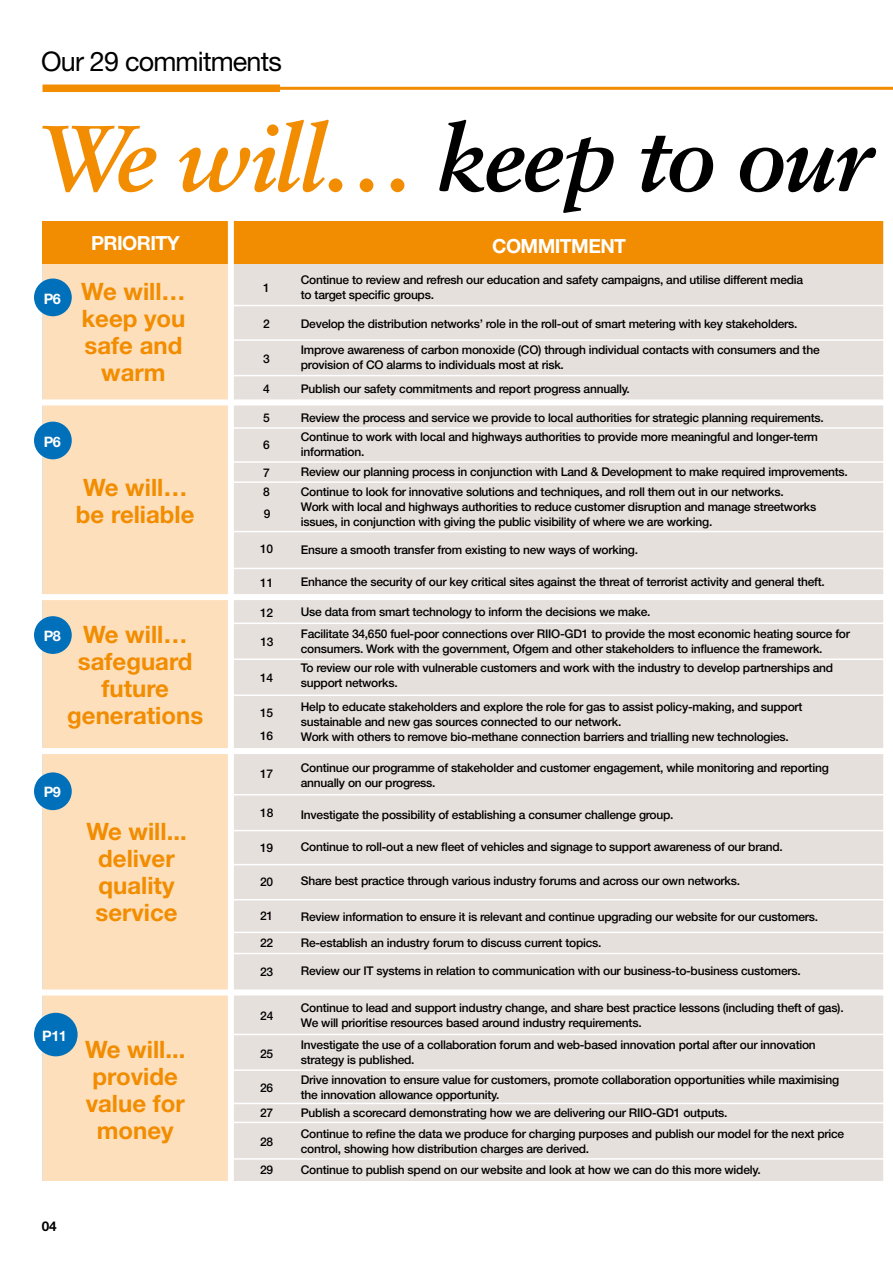
<style>
.page{position:relative;width:893px;height:1263px;background:#fff}
.page>*{position:absolute;margin:0;border:0;box-sizing:border-box;transform-origin:0 0}
.t1{font:italic 700 93.15px "Sabon";letter-spacing:-.03em;color:#000}
.t2{font:27px "Helvetica Neue";letter-spacing:-.03em;color:#000}
.t3{font:700 24px/27px "Helvetica Neue";color:#f28c00;text-align:center}
.t4{font:700 19.5px "Helvetica Neue";letter-spacing:-.03em;color:#fff}
.t5{font:700 14.4px "Helvetica Neue";letter-spacing:-.03em;color:#fff}
.t6{font:700 13.5px "Helvetica Neue";color:#000}
.t7{font:500 12px/15px "Helvetica Neue";letter-spacing:-.02em;color:#000}
.s1{color:#f28c00}
</style>
<div class="page">
<div style="left:43px;top:259px;width:850px;height:922px;background:#e6e0dd"></div>
<div style="left:43px;top:261px;width:188px;height:920px;background:#fddfbb"></div>
<div style="left:43px;top:85px;width:237px;height:7px;background:#f28c00"></div>
<hr style="left:181px;top:87px;width:712px;height:3px;background:#f28c00">
<div style="left:33px;top:399px;width:860px;height:6px;background:#fff"></div>
<div style="left:43px;top:222px;width:850px;height:42px;background:#f28c00"></div>
<hr style="left:229px;top:305px;width:664px;height:1px;background:#fff">
<hr style="left:229px;top:339px;width:664px;height:2px;background:#fff">
<hr style="left:229px;top:375px;width:664px;height:1px;background:#fff">
<hr style="left:229px;top:427px;width:664px;height:2px;background:#fff">
<hr style="left:230px;top:461px;width:663px;height:2px;background:#fff">
<hr style="left:229px;top:481px;width:664px;height:2px;background:#fff">
<hr style="left:229px;top:531px;width:664px;height:1px;background:#fff">
<hr style="left:231px;top:568px;width:662px;height:1px;background:#fff">
<hr style="left:229px;top:622px;width:664px;height:2px;background:#fff">
<hr style="left:229px;top:658px;width:664px;height:2px;background:#fff">
<hr style="left:229px;top:694px;width:664px;height:2px;background:#fff">
<hr style="left:229px;top:794px;width:664px;height:1px;background:#fff">
<hr style="left:231px;top:830px;width:662px;height:1px;background:#fff">
<hr style="left:229px;top:864px;width:664px;height:1px;background:#fff">
<hr style="left:229px;top:899px;width:664px;height:1px;background:#fff">
<hr style="left:229px;top:932px;width:664px;height:1px;background:#fff">
<hr style="left:229px;top:953px;width:664px;height:1px;background:#fff">
<hr style="left:229px;top:1034px;width:664px;height:1px;background:#fff">
<hr style="left:229px;top:1069px;width:664px;height:2px;background:#fff">
<hr style="left:229px;top:1103px;width:664px;height:1px;background:#fff">
<hr style="left:229px;top:1122px;width:664px;height:1px;background:#fff">
<hr style="left:229px;top:1158px;width:664px;height:2px;background:#fff">
<div style="left:27px;top:594px;width:866px;height:6px;background:#fff"></div>
<div style="left:27px;top:748px;width:866px;height:6px;background:#fff"></div>
<div style="left:15px;top:989px;width:878px;height:6px;background:#fff"></div>
<div style="left:883px;top:216px;width:10px;height:986px;background:#fff"></div>
<div style="left:228px;top:220px;width:6px;height:968px;background:#fff"></div>
<div style="left:34px;top:616px;width:38px;height:38px;background:#0070ba;border-radius:50%"></div>
<div style="left:34px;top:422px;width:38px;height:37px;background:#0070ba;border-radius:50%"></div>
<div style="left:34px;top:279px;width:38px;height:37px;background:#0070ba;border-radius:50%"></div>
<div style="left:34px;top:772px;width:38px;height:38px;background:#0070ba;border-radius:50%"></div>
<div style="left:34px;top:1013px;width:44px;height:43px;background:#0070ba;border-radius:50%"></div>
<h2 class="t2" style="left:41px;top:45px;width:242px">Our 29 commitments</h2>
<h1 class="t1" style="left:39px;top:102px;width:833px"><span class="s1">We will…</span> keep to our</h1>
<h3 class="t4" style="left:91px;top:231px;width:90px">PRIORITY</h3>
<h3 class="t4" style="left:492px;top:234px;width:110px">COMMITMENT</h3>
<p class="t7" style="left:263px;top:280px;width:8px">1</p>
<p class="t7" style="left:263px;top:316px;width:8px">2</p>
<p class="t7" style="left:263px;top:351px;width:8px">3</p>
<p class="t7" style="left:263px;top:381px;width:8px">4</p>
<p class="t7" style="left:263px;top:410px;width:8px">5</p>
<p class="t7" style="left:263px;top:437px;width:8px">6</p>
<p class="t7" style="left:263px;top:465px;width:8px">7</p>
<h3 class="t3" style="left:81px;top:278px;width:106px">We will… keep you safe and warm</h3>
<p class="t7" style="left:301px;top:272px;width:504px">Continue to review and refresh our education and safety campaigns, and utilise different media to target specific groups.</p>
<p class="t5" style="left:44px;top:290px;width:19px">P6</p>
<p class="t7" style="left:301px;top:316px;width:498px">Develop the distribution networks’ role in the roll-out of smart metering with key stakeholders.</p>
<p class="t7" style="left:301px;top:342px;width:520px">Improve awareness of carbon monoxide (CO) through individual contacts with consumers and the provision of CO alarms to individuals most at risk.</p>
<p class="t7" style="left:301px;top:381px;width:331px">Publish our safety commitments and report progress annually.</p>
<p class="t7" style="left:301px;top:408px;width:524px;line-height:19.2px">Review the process and service we provide to local authorities for strategic planning requirements.<br>Continue to work with local and highways authorities to provide more meaningful and longer-term</p>
<p class="t7" style="left:301px;top:442px;width:548px;line-height:19.6px">information.<br>Review our planning process in conjunction with Land &amp; Development to make required improvements.<br>Continue to look for innovative solutions and techniques, and roll them out in our networks.</p>
<p class="t7" style="left:301px;top:499px;width:517px">Work with local and highways authorities to reduce customer disruption and manage streetworks issues, in conjunction with giving the public visibility of where we are working.</p>
<p class="t7" style="left:301px;top:542px;width:339px">Ensure a smooth transfer from existing to new ways of working.</p>
<p class="t7" style="left:301px;top:574px;width:525px">Enhance the security of our key critical sites against the threat of terrorist activity and general theft.</p>
<p class="t5" style="left:44px;top:433px;width:19px">P6</p>
<h3 class="t3" style="left:76px;top:473px;width:120px;text-align:left">We will… be reliable</h3>
<p class="t7" style="left:263px;top:480px;width:9px;line-height:22.6px">8<br>9</p>
<p class="t7" style="left:260px;top:541px;width:15px">10</p>
<p class="t7" style="left:260px;top:575px;width:15px">11</p>
<p class="t7" style="left:260px;top:605px;width:15px">12</p>
<p class="t7" style="left:260px;top:634px;width:15px">13</p>
<p class="t7" style="left:260px;top:670px;width:15px">14</p>
<p class="t7" style="left:260px;top:701px;width:15px;line-height:22.5px">15<br>16</p>
<p class="t7" style="left:301px;top:600px;width:551px;line-height:22.2px">Use data from smart technology to inform the decisions we make.<br>Facilitate 34,650 fuel-poor connections over RIIO-GD1 to provide the most economic heating source for</p>
<p class="t7" style="left:301px;top:639px;width:534px;line-height:19.2px">consumers. Work with the government, Ofgem and other stakeholders to influence the framework.<br>To review our role with vulnerable customers and work with the industry to develop partnerships and</p>
<p class="t7" style="left:301px;top:671px;width:503px;line-height:23.5px">support networks.<br>Help to educate stakeholders and explore the role for gas to assist policy-making, and support</p>
<p class="t7" style="left:301px;top:714px;width:489px">sustainable and new gas sources connected to our network.<br>Work with others to remove bio-methane connection barriers and trialling new technologies.</p>
<h3 class="t3" style="left:67px;top:621px;width:137px">We will… safeguard future generations</h3>
<p class="t5" style="left:44px;top:627px;width:19px">P8</p>
<p class="t5" style="left:44px;top:783px;width:19px">P9</p>
<h3 class="t3" style="left:86px;top:817px;width:102px">We will... deliver quality service</h3>
<p class="t5" style="left:42px;top:1027px;width:26px">P11</p>
<h3 class="t3" style="left:85px;top:1035px;width:102px">We will... provide value for money</h3>
<p class="t6" style="left:42px;top:1217px;width:17px">04</p>
<p class="t7" style="left:260px;top:766px;width:15px">17</p>
<p class="t7" style="left:260px;top:805px;width:15px">18</p>
<p class="t7" style="left:260px;top:840px;width:15px">19</p>
<p class="t7" style="left:260px;top:874px;width:15px">20</p>
<p class="t7" style="left:260px;top:908px;width:15px">21</p>
<p class="t7" style="left:260px;top:935px;width:15px">22</p>
<p class="t7" style="left:260px;top:964px;width:15px">23</p>
<p class="t7" style="left:260px;top:1008px;width:15px">24</p>
<p class="t7" style="left:260px;top:1046px;width:15px">25</p>
<p class="t7" style="left:260px;top:1074px;width:15px;line-height:25.7px">26<br>27</p>
<p class="t7" style="left:260px;top:1134px;width:15px">28</p>
<p class="t7" style="left:260px;top:1162px;width:15px">29</p>
<p class="t7" style="left:301px;top:760px;width:529px">Continue our programme of stakeholder and customer engagement, while monitoring and reporting annually on our progress.</p>
<p class="t7" style="left:301px;top:807px;width:374px">Investigate the possibility of establishing a consumer challenge group.</p>
<p class="t7" style="left:301px;top:839px;width:483px">Continue to roll-out a new fleet of vehicles and signage to support awareness of our brand.</p>
<p class="t7" style="left:301px;top:873px;width:441px">Share best practice through various industry forums and across our own networks.</p>
<p class="t7" style="left:301px;top:903px;width:519px;line-height:26.1px">Review information to ensure it is relevant and continue upgrading our website for our customers.<br>Re-establish an industry forum to discuss current topics.</p>
<p class="t7" style="left:301px;top:963px;width:501px">Review our IT systems in relation to communication with our business-to-business customers.</p>
<p class="t7" style="left:301px;top:1000px;width:544px">Continue to lead and support industry change, and share best practice lessons (including theft of gas).<br>We will prioritise resources based around industry requirements.</p>
<p class="t7" style="left:301px;top:1037px;width:516px">Investigate the use of a collaboration forum and web-based innovation portal after our innovation strategy is published.</p>
<p class="t7" style="left:301px;top:1072px;width:540px">Drive innovation to ensure value for customers, promote collaboration opportunities while maximising the innovation allowance opportunity.</p>
<p class="t7" style="left:301px;top:1102px;width:545px;line-height:20.5px">Publish a scorecard demonstrating how we are delivering our RIIO-GD1 outputs.<br>Continue to refine the data we produce for charging purposes and publish our model for the next price</p>
<p class="t7" style="left:301px;top:1137px;width:461px;line-height:21.5px">control, showing how distribution charges are derived.<br>Continue to publish spend on our website and look at how we can do this more widely.</p>
</div>
